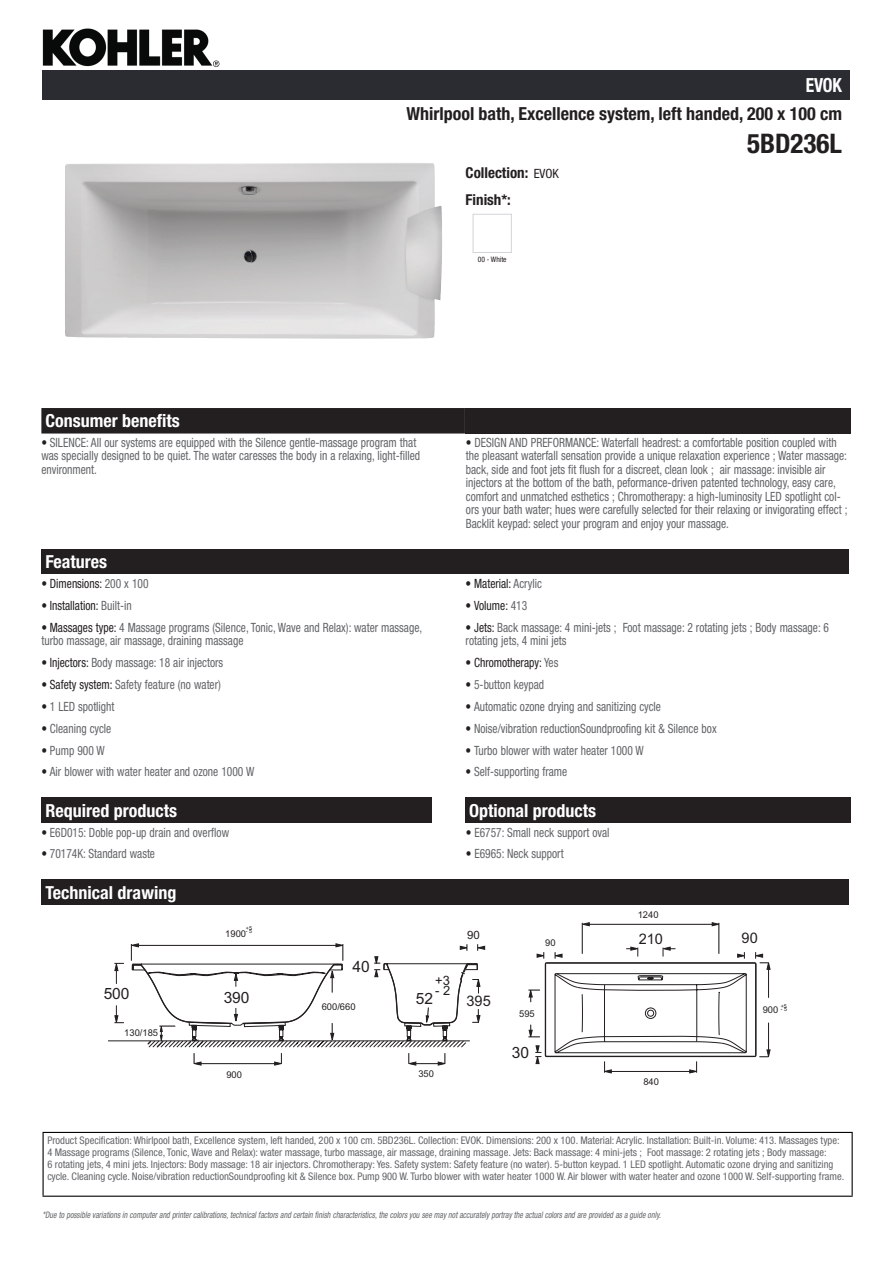
<style>
.page{position:relative;width:893px;height:1263px;background:#fff}
.page>*{position:absolute;margin:0;border:0;box-sizing:border-box;transform-origin:0 0}
.t1{font:700 condensed 27px "Helvetica Neue LT Std";color:#231f20}
.t2{font:700 condensed 19.5px "Helvetica Neue LT Std";color:#fff;scale:.9 1}
.t3{font:700 condensed 18px "Helvetica Neue LT Std";color:#fff}
.t4{font:700 condensed 18px "Helvetica Neue LT Std";color:#231f20}
.t5{font:15.6px "Arial";color:#231f20}
.t6{font:700 condensed 15px/27.8px "Helvetica Neue LT Std";color:#231f20}
.t7{font:14.55px "Arial";color:#231f20}
.t8{font:12.9px "Arial";color:#231f20}
.t9{font:condensed 12.75px/13.5px "Helvetica Neue LT Std";color:#626568;scale:.9 1}
.t10{font:condensed 12.75px "Helvetica Neue LT Std";color:#231f20;scale:.9 1}
.t11{font:11.55px "Arial";color:#231f20}
.t12{font:condensed 10.5px/12px "Helvetica Neue LT Std";color:#626568}
.t13{font:9.3px "Arial";color:#231f20}
.t14{font:italic condensed 9px "Helvetica Neue LT Std";color:#626568;scale:.87 1}
.t15{font:condensed 7.5px "Helvetica Neue LT Std";color:#231f20}
.t16{font:5.4px "Arial";color:#231f20}
.s1{font-weight:400;font-size:12.75px}
.s2{color:#231f20}
.s3{color:#626568}
</style>
<div class="page">
<img style="left:42px;top:28px;width:188px;height:53px">
<img style="left:65px;top:163px;width:377px;height:175px">
<div style="left:473px;top:214px;width:39px;height:39px;border:1px solid #d3d4da"></div>
<div style="left:41px;top:408px;width:424px;height:25px;background:#231f20"></div>
<div style="left:465px;top:408px;width:385px;height:25px;background:#231f20"></div>
<div style="left:41px;top:549px;width:808px;height:26px;background:#231f20"></div>
<div style="left:41px;top:798px;width:391px;height:25px;background:#231f20"></div>
<div style="left:465px;top:798px;width:385px;height:25px;background:#231f20"></div>
<div style="left:41px;top:880px;width:808px;height:25px;background:#231f20"></div>
<hr style="left:136px;top:945px;width:201px;height:1px;background:#231f20">
<svg style="left:335px;top:943px;width:9px;height:18px"></svg>
<hr style="left:582px;top:923px;width:1px;height:31px;background:#231f20">
<hr style="left:587px;top:924px;width:126px;height:1px;background:#231f20">
<hr style="left:719px;top:923px;width:1px;height:31px;background:#231f20">
<svg style="left:581px;top:922px;width:9px;height:5px"></svg>
<svg style="left:711px;top:922px;width:9px;height:5px"></svg>
<svg style="left:459px;top:944px;width:27px;height:7px"></svg>
<svg style="left:374px;top:956px;width:5px;height:6px"></svg>
<hr style="left:108px;top:1040px;width:362px;height:1px;background:#231f20">
<svg style="left:132px;top:962px;width:349px;height:80px"></svg>
<svg style="left:528px;top:946px;width:243px;height:128px"></svg>
<svg style="left:114px;top:943px;width:25px;height:41px"></svg>
<svg style="left:114px;top:1005px;width:10px;height:19px"></svg>
<svg style="left:147px;top:1007px;width:319px;height:59px"></svg>
<svg style="left:147px;top:967px;width:188px;height:25px"></svg>
<div style="left:43px;top:71px;width:807px;height:29px;background:#2a2c32"></div>
<hr style="left:43px;top:1132px;width:810px;height:1px;background:#040503">
<hr style="left:43px;top:1133px;width:1px;height:62px;background:#040503">
<hr style="left:852px;top:1133px;width:1px;height:62px;background:#040503">
<hr style="left:43px;top:1195px;width:810px;height:2px;background:#040503">
<h2 class="t2" style="left:806px;top:74px;width:42px">EVOK</h2>
<h3 class="t4" style="left:406px;top:103px;width:437px">Whirlpool bath, Excellence system, left handed, 200 x 100 cm</h3>
<p class="t6" style="left:466px;top:158px;width:95px">Collection: <span class="s1">EVOK<br></span>Finish*:</p>
<p class="t15" style="left:478px;top:255px;width:30px">00 - White</p>
<h1 class="t1" style="left:747px;top:127px;width:96px">5BD236L</h1>
<h3 class="t3" style="left:46px;top:410px;width:136px">Consumer benefits</h3>
<p class="t9" style="left:41px;top:436px;width:422px"><span class="s2">•</span> SILENCE: All our systems are equipped with the Silence gentle-massage program that was specially designed to be quiet. The water caresses the body in a relaxing, light-filled environment.</p>
<p class="t9" style="left:466px;top:436px;width:426px"><span class="s2">•</span> DESIGN AND PREFORMANCE: Waterfall headrest: a comfortable position coupled with the pleasant waterfall sensation provide a unique relaxation experience ; Water massage: back, side and foot jets fit flush for a discreet, clean look ; air massage: invisible air injectors at the bottom of the bath, peformance-driven patented technology, easy care, comfort and unmatched esthetics ; Chromotherapy: a high-luminosity LED spotlight col&shy;ors your bath water; hues were carefully selected for their relaxing or invigorating effect ; Backlit keypad: select your program and enjoy your massage.</p>
<h3 class="t3" style="left:46px;top:551px;width:63px">Features</h3>
<p class="t10" style="left:41px;top:576px;width:121px">• Dimensions: <span class="s3">200 x 100</span></p>
<p class="t10" style="left:466px;top:576px;width:86px">• Material: <span class="s3">Acrylic</span></p>
<p class="t10" style="left:41px;top:598px;width:102px">• Installation: <span class="s3">Built-in</span></p>
<p class="t10" style="left:466px;top:598px;width:70px">• Volume: <span class="s3">413</span></p>
<p class="t9" style="left:41px;top:620px;width:425px"><span class="s2">• Massages type:</span> 4 Massage programs (Silence, Tonic, Wave and Relax): water massage, turbo massage, air massage, draining massage</p>
<p class="t9" style="left:466px;top:620px;width:405px"><span class="s2">• Jets:</span> Back massage: 4 mini-jets ; Foot massage: 2 rotating jets ; Body massage: 6 rotating jets, 4 mini jets</p>
<p class="t9" style="left:41px;top:656px;width:204px"><span class="s2">• Injectors:</span> Body massage: 18 air injectors</p>
<p class="t10" style="left:466px;top:655px;width:105px">• Chromotherapy: <span class="s3">Yes</span></p>
<p class="t9" style="left:41px;top:678px;width:201px"><span class="s2">• Safety system:</span> Safety feature (no water)</p>
<p class="t9" style="left:466px;top:678px;width:89px"><span class="s2">•</span> 5-button keypad</p>
<p class="t9" style="left:41px;top:699px;width:83px"><span class="s2">•</span> 1 LED spotlight</p>
<p class="t9" style="left:466px;top:699px;width:219px"><span class="s2">•</span> Automatic ozone drying and sanitizing cycle</p>
<p class="t9" style="left:41px;top:721px;width:79px"><span class="s2">•</span> Cleaning cycle</p>
<p class="t9" style="left:466px;top:721px;width:280px"><span class="s2">•</span> Noise/vibration reductionSoundproofing kit &amp; Silence box</p>
<p class="t9" style="left:41px;top:743px;width:72px"><span class="s2">•</span> Pump 900 W</p>
<p class="t9" style="left:466px;top:743px;width:199px"><span class="s2">•</span> Turbo blower with water heater 1000 W</p>
<p class="t9" style="left:41px;top:765px;width:238px"><span class="s2">•</span> Air blower with water heater and ozone 1000 W</p>
<p class="t9" style="left:466px;top:765px;width:114px"><span class="s2">•</span> Self-supporting frame</p>
<h3 class="t3" style="left:46px;top:799px;width:133px">Required products</h3>
<h3 class="t3" style="left:469px;top:799px;width:128px">Optional products</h3>
<p class="t9" style="left:41px;top:825px;width:210px"><span class="s2">•</span> E6D015: Doble pop-up drain and overflow</p>
<p class="t9" style="left:466px;top:825px;width:161px"><span class="s2">•</span> E6757: Small neck support oval</p>
<p class="t9" style="left:41px;top:847px;width:128px"><span class="s2">•</span> 70174K: Standard waste</p>
<p class="t9" style="left:466px;top:847px;width:110px"><span class="s2">•</span> E6965: Neck support</p>
<h3 class="t3" style="left:46px;top:881px;width:132px">Technical drawing</h3>
<p class="t16" style="left:246px;top:924px;width:8px">+5</p>
<p class="t16" style="left:246px;top:928px;width:8px">- 5</p>
<p class="t13" style="left:225px;top:927px;width:22px">1900</p>
<p class="t5" style="left:104px;top:984px;width:27px">500</p>
<p class="t5" style="left:224px;top:987px;width:27px">390</p>
<p class="t13" style="left:124px;top:1026px;width:35px">130/185</p>
<p class="t5" style="left:353px;top:957px;width:19px">40</p>
<p class="t13" style="left:322px;top:1000px;width:35px">600/660</p>
<p class="t8" style="left:435px;top:972px;width:16px">+3</p>
<p class="t8" style="left:435px;top:982px;width:17px">- 2</p>
<p class="t5" style="left:416px;top:988px;width:19px">52</p>
<p class="t13" style="left:226px;top:1068px;width:17px">900</p>
<p class="t13" style="left:418px;top:1068px;width:17px">350</p>
<p class="t13" style="left:638px;top:908px;width:22px">1240</p>
<p class="t11" style="left:467px;top:928px;width:14px">90</p>
<p class="t7" style="left:742px;top:928px;width:18px">90</p>
<p class="t7" style="left:639px;top:930px;width:26px">210</p>
<p class="t13" style="left:545px;top:936px;width:12px">90</p>
<p class="t7" style="left:467px;top:991px;width:26px">395</p>
<p class="t13" style="left:519px;top:1008px;width:17px">595</p>
<p class="t5" style="left:512px;top:1042px;width:19px">30</p>
<p class="t13" style="left:643px;top:1076px;width:17px">840</p>
<p class="t16" style="left:781px;top:1002px;width:8px">+5</p>
<p class="t13" style="left:763px;top:1004px;width:26px">900 <sup>-</sup> <sup>5</sup></p>
<p class="t12" style="left:47px;top:1134px;width:798px">Product Specification: Whirlpool bath, Excellence system, left handed, 200 x 100 cm. 5BD236L. Collection: EVOK. Dimensions: 200 x 100. Material: Acrylic. Installation: Built-in. Volume: 413. Massages type:<br>4 Massage programs (Silence, Tonic, Wave and Relax): water massage, turbo massage, air massage, draining massage. Jets: Back massage: 4 mini-jets ; Foot massage: 2 rotating jets ; Body massage:<br>6 rotating jets, 4 mini jets. Injectors: Body massage: 18 air injectors. Chromotherapy: Yes. Safety system: Safety feature (no water). 5-button keypad. 1 LED spotlight. Automatic ozone drying and sanitizing cycle. Cleaning cycle. Noise/vibration reductionSoundproofing kit &amp; Silence box. Pump 900 W. Turbo blower with water heater 1000 W. Air blower with water heater and ozone 1000 W. Self-supporting frame.</p>
<p class="t14" style="left:43px;top:1210px;width:714px">*Due to possible variationsin computerand printercalibrations,technicalfactorsand certain finish characteristics,the colorsyou see maynotaccuratelyportraythe actualcolorsand are provided asa guide only.</p>
</div>
